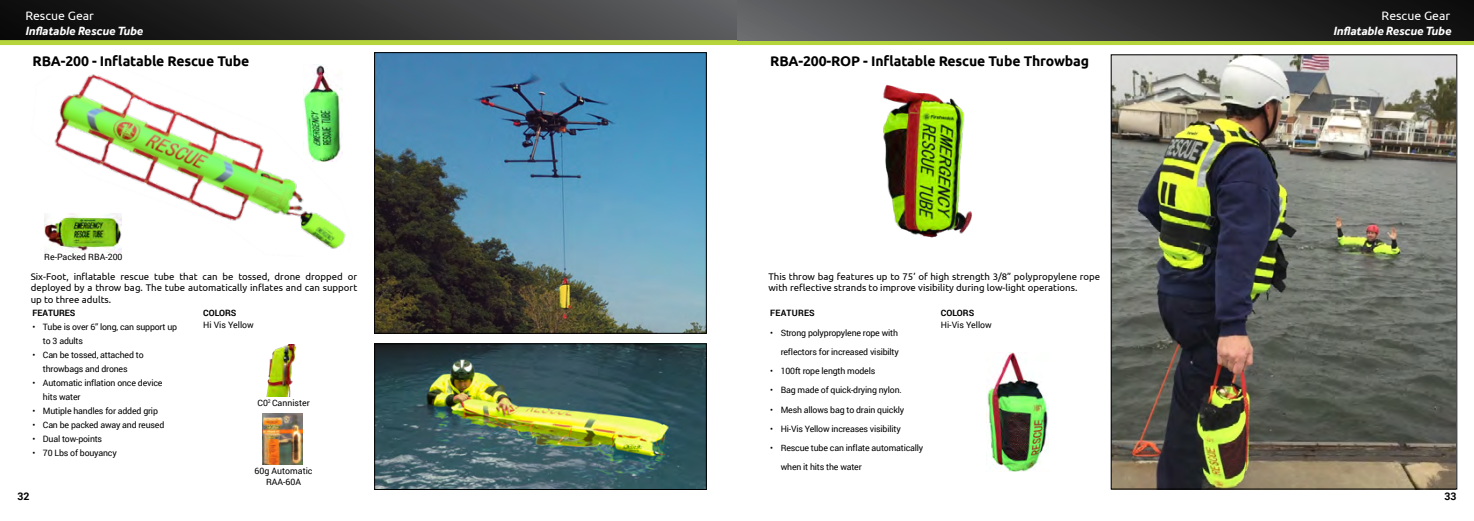
<style>
.page{position:relative;width:1474px;height:521px;background:#fff}
.page>*{position:absolute;margin:0;border:0;box-sizing:border-box;transform-origin:0 0}
.t1{font:700 14px "Ubuntu";letter-spacing:-.01em;color:#000}
.t2{font:italic 700 12.25px "Effra";color:#fff}
.t3{font:12.25px "Ubuntu";color:#fff}
.t4{font:700 10.5px "Roboto";color:#000}
.t5{font:9.62px/11.5px "Ubuntu";color:#000;text-align:justify}
.t6{font:8.75px/14px "Roboto";letter-spacing:-.02em;color:#000}
.t7{font:8.75px/10.5px "Roboto";color:#000;text-align:center}
.t8{font:700 8.75px "Roboto";color:#000}
.t9{font:700 8.75px "Roboto";letter-spacing:.025em;color:#000}
</style>
<div class="page">
<div style="left:0;top:0;width:737px;height:41px;background:linear-gradient(to right,#060606,#5e5e61)"></div>
<div style="left:0;top:40px;width:737px;height:5px;background:#b6d43c"></div>
<div style="left:737px;top:40px;width:736px;height:5px;background:#b6d43c"></div>
<div style="left:737px;top:0;width:736px;height:40px;background:linear-gradient(to right,#656668,#0a0a0a)"></div>
<img style="left:266px;top:345px;width:31px;height:51px">
<img style="left:376px;top:345px;width:328px;height:143px">
<div style="left:374px;top:343px;width:332px;height:147px;border:1px solid #000"></div>
<img style="left:22px;top:39px;width:357px;height:214px">
<img style="left:45px;top:213px;width:76px;height:39px">
<img style="left:376px;top:54px;width:328px;height:278px">
<div style="left:374px;top:52px;width:332px;height:282px;border:1px solid #000"></div>
<img style="left:1112px;top:56px;width:343px;height:431px">
<div style="left:1110px;top:54px;width:347px;height:435px;border:1px solid #000"></div>
<img style="left:883px;top:84px;width:89px;height:154px">
<img style="left:986px;top:352px;width:62px;height:120px">
<img style="left:304px;top:65px;width:38px;height:96px">
<img style="left:262px;top:413px;width:40px;height:52px">
<h2 class="t3" style="left:25px;top:9px;width:70px">Rescue Gear</h2>
<h2 class="t2" style="left:25px;top:23px;width:119px">Inflatable Rescue Tube</h2>
<h1 class="t1" style="left:32px;top:53px;width:218px">RBA-200 - Inflatable Rescue Tube</h1>
<p class="t7" style="left:44px;top:252px;width:80px">Re-Packed RBA-200</p>
<p class="t5" style="left:31px;top:270px;width:328px">Six-Foot, inflatable rescue tube that can be tossed, drone dropped or deployed by a throw bag. The tube automatically inflates and can support up to three adults.</p>
<p class="t8" style="left:32px;top:307px;width:45px">FEATURES</p>
<p class="t6" style="left:43px;top:320px;width:136px;text-indent:-10px">• Tube is over 6” long, can support up to 3 adults</p>
<p class="t6" style="left:43px;top:348px;width:102px;text-indent:-10px">• Can be tossed, attached to throwbags and drones</p>
<p class="t6" style="left:43px;top:376px;width:121px;text-indent:-10px">• Automatic inflation once device hits water</p>
<p class="t6" style="left:32px;top:404px;width:127px">• Mutiple handles for added grip</p>
<p class="t6" style="left:32px;top:418px;width:133px">• Can be packed away and reused</p>
<p class="t6" style="left:32px;top:432px;width:71px">• Dual tow-points</p>
<p class="t6" style="left:32px;top:446px;width:86px">• 70 Lbs of bouyancy</p>
<p class="t8" style="left:203px;top:307px;width:35px">COLORS</p>
<p class="t7" style="left:203px;top:319px;width:52px">Hi Vis Yellow</p>
<p class="t7" style="left:257px;top:397px;width:54px">C0<sup>2</sup> Cannister</p>
<p class="t4" style="left:17px;top:489px;width:14px">32</p>
<p class="t7" style="left:255px;top:465px;width:59px">60g Automatic<br>RAA-60A</p>
<h1 class="t1" style="left:770px;top:52px;width:320px">RBA-200-ROP - Inflatable Rescue Tube Throwbag</h1>
<p class="t5" style="left:768px;top:270px;width:333px">This throw bag features up to 75’ of high strength 3/8” polypropylene rope with reflective strands to improve visibility during low-light operations.</p>
<p class="t9" style="left:770px;top:307px;width:46px">FEATURES</p>
<p class="t6" style="left:770px;top:325px;width:129px">• Strong polypropylene rope with</p>
<p class="t6" style="left:780px;top:344px;width:120px">reflectors for increased visibilty</p>
<p class="t6" style="left:770px;top:364px;width:107px">• 100ft rope length models</p>
<p class="t6" style="left:770px;top:383px;width:133px">• Bag made of quick-drying nylon.</p>
<p class="t6" style="left:770px;top:402px;width:135px">• Mesh allows bag to drain quickly</p>
<p class="t6" style="left:770px;top:421px;width:132px">• Hi-Vis Yellow increases visibility</p>
<p class="t6" style="left:770px;top:441px;width:154px">• Rescue tube can inflate automatically</p>
<p class="t6" style="left:780px;top:460px;width:82px">when it hits the water</p>
<p class="t8" style="left:940px;top:307px;width:35px">COLORS</p>
<p class="t7" style="left:940px;top:319px;width:53px">Hi-Vis Yellow</p>
<h2 class="t3" style="left:1381px;top:8px;width:70px">Rescue Gear</h2>
<h2 class="t2" style="left:1333px;top:23px;width:119px">Inflatable Rescue Tube</h2>
<p class="t4" style="left:1444px;top:489px;width:14px">33</p>
</div>
